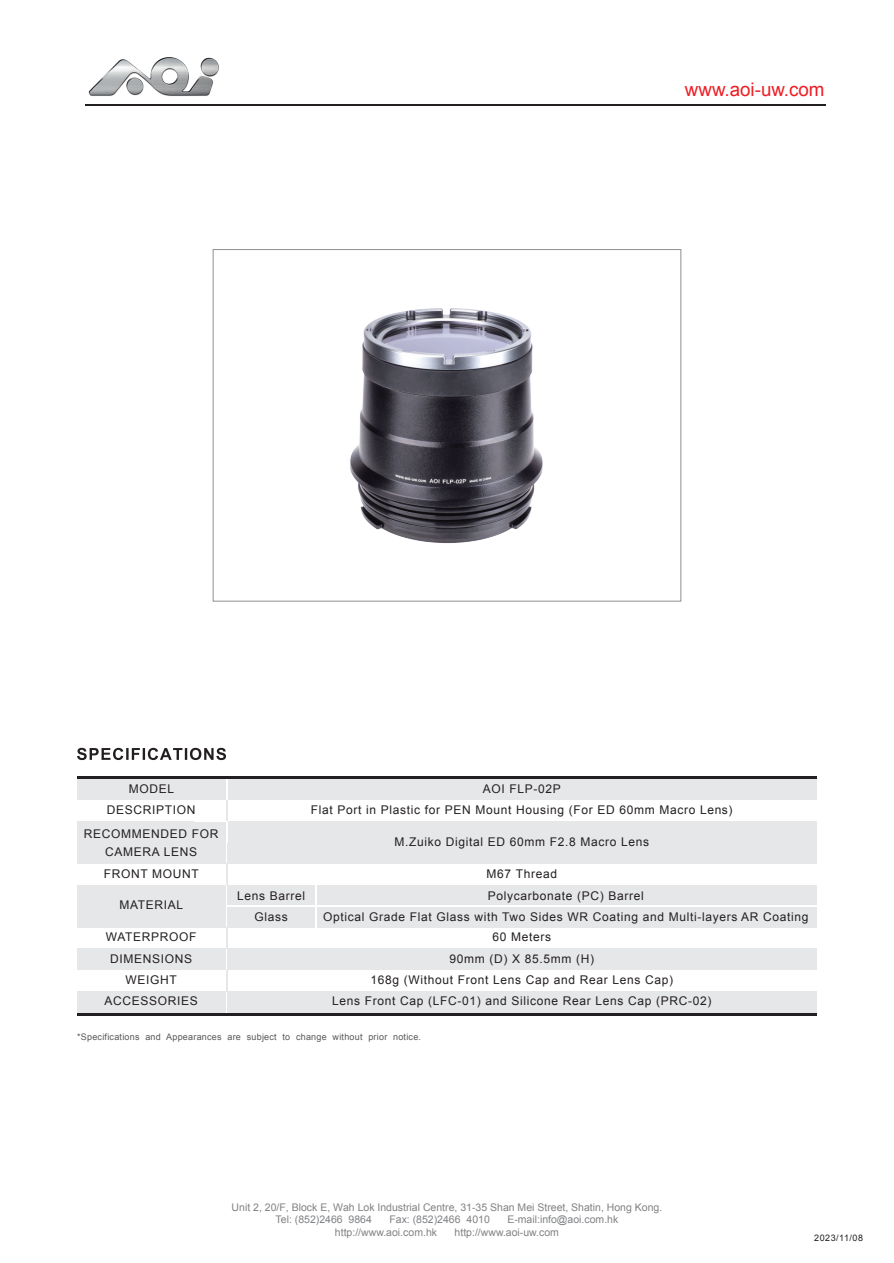
<style>
.page{position:relative;width:894px;height:1263px;background:#fff}
.page>*{position:absolute;margin:0;border:0;box-sizing:border-box;transform-origin:0 0}
.t1{font:18.75px "Arial";color:#ee1d23}
.t2{font:12px/21.3px "Arial";letter-spacing:.055em;color:#231f20;text-align:center}
.t3{font:10.5px/12.6px "Arial";color:#808285}
.t4{font:9px "Arial";letter-spacing:.03em;color:#57585a}
.t5{font:9px "Arial";letter-spacing:.055em;color:#231f20}
</style>
<div class="page">
<img style="left:350px;top:308px;width:193px;height:236px">
<div style="left:77px;top:779px;width:149px;height:21px;background:#e6e7e9"></div>
<div style="left:227px;top:779px;width:590px;height:21px;background:#e6e7e9"></div>
<div style="left:77px;top:821px;width:149px;height:43px;background:#e6e7e9"></div>
<div style="left:77px;top:885px;width:149px;height:43px;background:#e6e7e9"></div>
<div style="left:228px;top:821px;width:589px;height:43px;background:#e6e7e9"></div>
<div style="left:228px;top:885px;width:589px;height:43px;background:#e6e7e9"></div>
<svg style="left:77px;top:748px;width:149px;height:12px"></svg>
<div style="left:77px;top:949px;width:149px;height:21px;background:#e6e7e9"></div>
<div style="left:228px;top:949px;width:589px;height:21px;background:#e6e7e9"></div>
<div style="left:77px;top:991px;width:149px;height:22px;background:#e6e7e9"></div>
<div style="left:228px;top:991px;width:589px;height:22px;background:#e6e7e9"></div>
<svg style="left:226px;top:928px;width:1px;height:21px"></svg>
<hr style="left:228px;top:906px;width:589px;height:1px;background:#fff">
<svg style="left:226px;top:970px;width:1px;height:21px"></svg>
<svg style="left:226px;top:800px;width:1px;height:21px"></svg>
<svg style="left:226px;top:864px;width:1px;height:21px"></svg>
<hr style="left:315px;top:885px;width:1px;height:43px;background:#fff">
<hr style="left:77px;top:776px;width:740px;height:3px;background:#231f20">
<hr style="left:77px;top:1013px;width:740px;height:3px;background:#231f20">
<hr style="left:85px;top:105px;width:740px;height:1px;background:#231f20">
<img style="left:85px;top:57px;width:154px;height:48px">
<h1 class="t1" style="left:685px;top:77px;width:141px">www.aoi-uw.com</h1>
<p class="t2" style="left:107px;top:778px;width:90px">MODEL<br>DESCRIPTION</p>
<p class="t2" style="left:84px;top:825px;width:136px;line-height:18px">RECOMMENDED FOR<br>CAMERA LENS</p>
<p class="t2" style="left:104px;top:863px;width:97px">FRONT MOUNT</p>
<p class="t2" style="left:311px;top:778px;width:423px">AOI FLP-02P<br>Flat Port in Plastic for PEN Mount Housing (For ED 60mm Macro Lens)</p>
<p class="t2" style="left:395px;top:831px;width:256px">M.Zuiko Digital ED 60mm F2.8 Macro Lens</p>
<p class="t2" style="left:487px;top:863px;width:72px">M67 Thread</p>
<p class="t2" style="left:237px;top:886px;width:69px">Lens Barrel</p>
<p class="t2" style="left:488px;top:886px;width:157px">Polycarbonate (PC) Barrel</p>
<p class="t2" style="left:254px;top:907px;width:35px">Glass</p>
<p class="t2" style="left:323px;top:907px;width:487px">Optical Grade Flat Glass with Two Sides WR Coating and Multi-layers AR Coating</p>
<p class="t2" style="left:120px;top:895px;width:65px">MATERIAL</p>
<p class="t2" style="left:106px;top:927px;width:92px">WATERPROOF</p>
<p class="t2" style="left:493px;top:927px;width:60px">60 Meters</p>
<p class="t2" style="left:110px;top:948px;width:83px">DIMENSIONS</p>
<p class="t2" style="left:371px;top:948px;width:304px">90mm (D) X 85.5mm (H)<br>168g (Without Front Lens Cap and Rear Lens Cap)</p>
<p class="t2" style="left:105px;top:990px;width:95px">ACCESSORIES</p>
<p class="t2" style="left:332px;top:990px;width:381px">Lens Front Cap (LFC-01) and Silicone Rear Lens Cap (PRC-02)</p>
<p class="t2" style="left:126px;top:969px;width:53px">WEIGHT</p>
<p class="t4" style="left:77px;top:1031px;width:346px">*Specifications and Appearances are subject to change without prior notice.</p>
<p class="t3" style="left:276px;top:1201px;width:388px;text-indent:-44px">Unit 2, 20/F, Block E, Wah Lok Industrial Centre, 31-35 Shan Mei Street, Shatin, Hong Kong.<br>Tel: (852)2466 9864</p>
<p class="t3" style="left:389px;top:1214px;width:102px">Fax: (852)2466 4010</p>
<p class="t3" style="left:507px;top:1214px;width:113px">E-mail:info@aoi.com.hk</p>
<p class="t3" style="left:335px;top:1226px;width:104px">http://www.aoi.com.hk</p>
<p class="t3" style="left:455px;top:1226px;width:106px">http://www.aoi-uw.com</p>
<p class="t5" style="left:814px;top:1232px;width:50px">2023/11/08</p>
</div>
